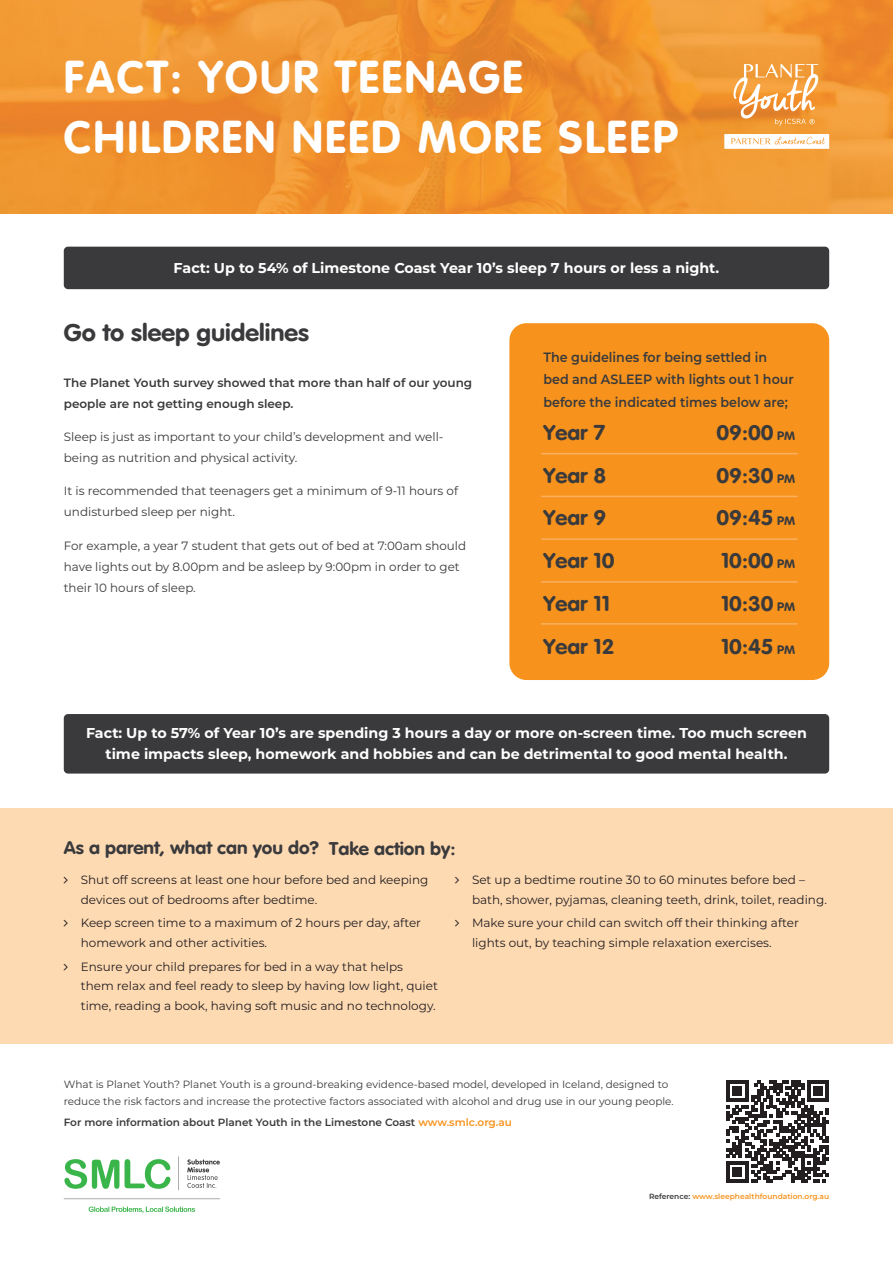
<style>
.page{position:relative;width:893px;height:1263px;background:#fff}
.page>*{position:absolute;margin:0;border:0;box-sizing:border-box;transform-origin:0 0}
.t1{font:45px/60px "VAG Rounded Bold";letter-spacing:.05em;color:#fff}
.t2{font:24px "VAG Rounded Bold";color:#3a3a3c;scale:1.06 1}
.t3{font:21px "VAG Rounded Bold";color:#3a3a3c;scale:1.06 1}
.t4{font:18px "VAG Rounded Bold";color:#3a3a3c;scale:1.06 1}
.t5{font:700 14.25px/21px "Montserrat";color:#fff;text-align:center}
.t6{font:600 13.5px/22.5px "Montserrat";color:#3a3a3c;scale:.94 1}
.t7{font:12px/19.5px "Montserrat";color:#231f20}
.t8{font:12px/21px "Montserrat";color:#3a3a3c}
.t9{font:600 12px/21px "Montserrat";color:#3a3a3c}
.t10{font:10.5px/16.5px "Montserrat";color:#3a3a3c}
.t11{font:600 10.5px "Montserrat";color:#3a3a3c}
.t12{font:600 7.5px "Montserrat";color:#f7931d}
.s1{font-size:12px}
.s2{color:#f7931d}
.s3{color:#3a3a3c}
</style>
<div class="page">
<img style="left:0;top:0;width:893px;height:213px">
<div style="left:509px;top:323px;width:320px;height:357px;background:#f7931d;border-radius:17px"></div>
<svg style="left:724px;top:134px;width:105px;height:15px"></svg>
<svg style="left:733px;top:64px;width:85px;height:62px"></svg>
<div style="left:64px;top:247px;width:765px;height:42px;background:#3a3a3c;border-radius:4px"></div>
<div style="left:64px;top:714px;width:765px;height:59px;background:#3a3a3c;border-radius:4px"></div>
<div style="left:0;top:808px;width:893px;height:235px;background:#fedab3"></div>
<svg style="left:726px;top:1080px;width:103px;height:103px"></svg>
<svg style="left:64px;top:1199px;width:156px;height:1px"></svg>
<svg style="left:178px;top:1156px;width:1px;height:34px"></svg>
<svg style="left:89px;top:1206px;width:106px;height:7px"></svg>
<svg style="left:64px;top:1159px;width:106px;height:30px"></svg>
<svg style="left:187px;top:1159px;width:33px;height:29px"></svg>
<hr style="left:541px;top:453px;width:256px;height:1px;background:#fab05f">
<hr style="left:541px;top:496px;width:256px;height:1px;background:#fab05f">
<hr style="left:541px;top:538px;width:256px;height:2px;background:#fab05f">
<hr style="left:541px;top:581px;width:256px;height:2px;background:#fab05f">
<hr style="left:541px;top:623px;width:256px;height:2px;background:#fab05f">
<p class="t1" style="left:64px;top:47px;width:615px">FACT: YOUR TEENAGE<br>CHILDREN NEED MORE SLEEP</p>
<p class="t5" style="left:174px;top:257px;width:547px">Fact: Up to 54% of Limestone Coast Year 10’s sleep 7 hours or less a night.</p>
<p class="t2" style="left:64px;top:318px;width:233px">Go to sleep guidelines</p>
<p class="t9" style="left:64px;top:372px;width:410px">The Planet Youth survey showed that more than half of our young people are not getting enough sleep.</p>
<p class="t8" style="left:64px;top:426px;width:381px">Sleep is just as important to your child’s development and well&shy;being as nutrition and physical activity.</p>
<p class="t8" style="left:64px;top:480px;width:396px">It is recommended that teenagers get a minimum of 9-11 hours of undisturbed sleep per night.</p>
<p class="t8" style="left:64px;top:535px;width:404px">For example, a year 7 student that gets out of bed at 7:00am should have lights out by 8.00pm and be asleep by 9:00pm in order to get their 10 hours of sleep.</p>
<p class="t6" style="left:543px;top:345px;width:268px">The guidelines for being settled in bed and ASLEEP with lights out 1 hour before the indicated times below are;</p>
<p class="t3" style="left:543px;top:420px;width:60px">Year 7</p>
<p class="t3" style="left:716px;top:420px;width:76px">09:00 <span class="s1">PM</span></p>
<p class="t3" style="left:543px;top:463px;width:61px">Year 8</p>
<p class="t3" style="left:716px;top:463px;width:76px">09:30 <span class="s1">PM</span></p>
<p class="t3" style="left:543px;top:506px;width:61px">Year 9</p>
<p class="t3" style="left:716px;top:506px;width:76px">09:45 <span class="s1">PM</span></p>
<p class="t3" style="left:543px;top:548px;width:69px">Year 10</p>
<p class="t3" style="left:721px;top:548px;width:71px">10:00 <span class="s1">PM</span></p>
<p class="t3" style="left:543px;top:591px;width:64px">Year 11</p>
<p class="t3" style="left:721px;top:591px;width:71px">10:30 <span class="s1">PM</span></p>
<p class="t3" style="left:543px;top:634px;width:69px">Year 12</p>
<p class="t3" style="left:721px;top:634px;width:71px">10:45 <span class="s1">PM</span></p>
<p class="t5" style="left:86px;top:722px;width:722px">Fact: Up to 57% of Year 10’s are spending 3 hours a day or more on-screen time. Too much screen time impacts sleep, homework and hobbies and can be detrimental to good mental health.</p>
<p class="t4" style="left:64px;top:837px;width:371px">As a parent, what can you do? Take action by:</p>
<p class="t7" style="left:81px;top:870px;width:349px">Shut off screens at least one hour before bed and keeping devices out of bedrooms after bedtime.</p>
<p class="t7" style="left:81px;top:913px;width:342px">Keep screen time to a maximum of 2 hours per day, after homework and other activities.</p>
<p class="t7" style="left:81px;top:956px;width:359px">Ensure your child prepares for bed in a way that helps them relax and feel ready to sleep by having low light, quiet time, reading a book, having soft music and no technology.</p>
<p class="t7" style="left:472px;top:870px;width:356px">Set up a bedtime routine 30 to 60 minutes before bed – bath, shower, pyjamas, cleaning teeth, drink, toilet, reading.</p>
<p class="t7" style="left:472px;top:913px;width:328px">Make sure your child can switch off their thinking after lights out, by teaching simple relaxation exercises.</p>
<p class="t10" style="left:64px;top:1076px;width:612px">What is Planet Youth? Planet Youth is a ground-breaking evidence-based model, developed in Iceland, designed to reduce the risk factors and increase the protective factors associated with alcohol and drug use in our young people.</p>
<p class="t11" style="left:64px;top:1114px;width:450px">For more information about Planet Youth in the Limestone Coast <span class="s2">www.smlc.org.au</span></p>
<p class="t12" style="left:649px;top:1191px;width:182px"><span class="s3">Reference:</span> www.sleephealthfoundation.org.au</p>
</div>
